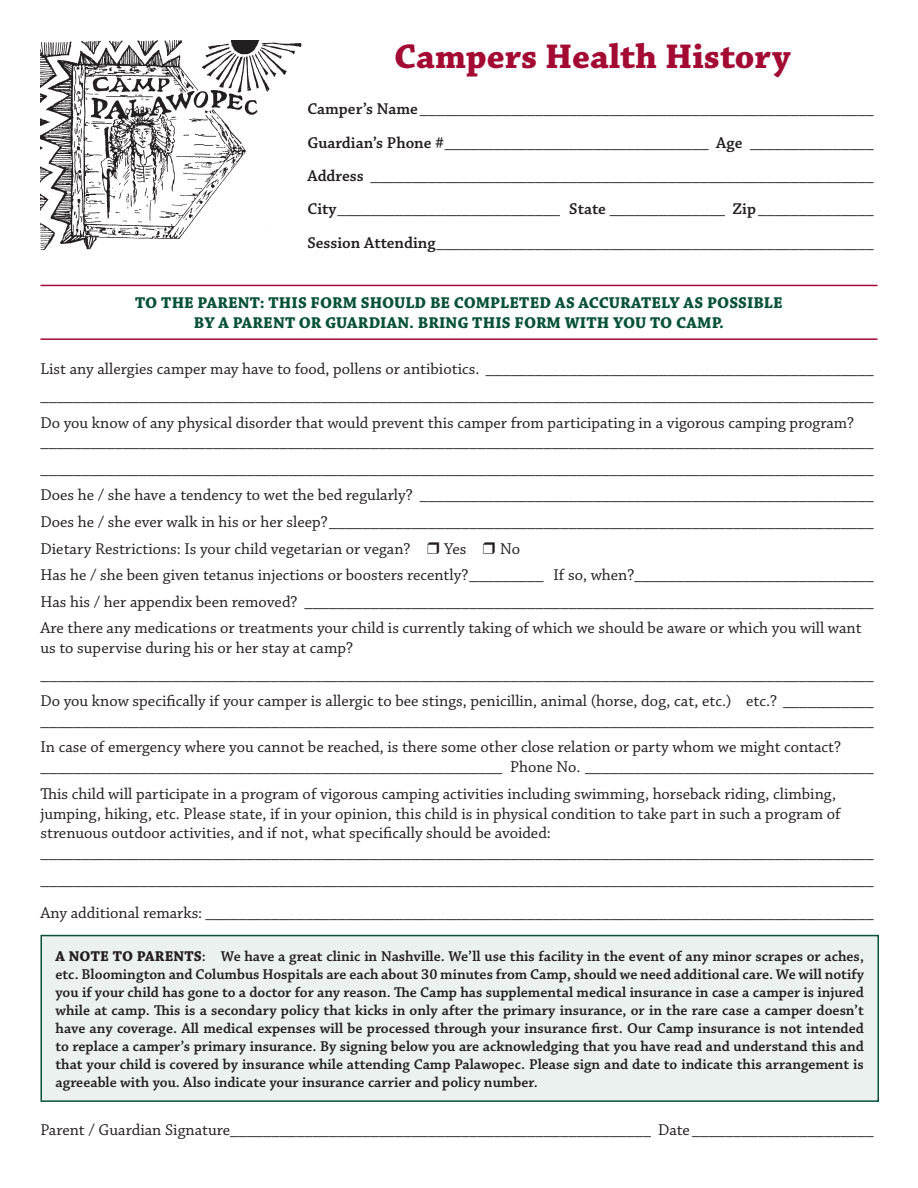
<style>
.page{position:relative;width:918px;height:1188px;background:#fff}
.page>*{position:absolute;margin:0;border:0;box-sizing:border-box;transform-origin:0 0}
.t1{font:700 36px "Chaparral Pro";color:#a30a34}
.t2{font:16.5px/19.8px "Chaparral Pro";color:#231f20}
.t3{font:600 16.5px "Chaparral Pro";color:#231f20}
.t4{font:700 16.5px/19.8px "Chaparral Pro";color:#075137;text-align:center}
.t5{font:600 15px/18px "Chaparral Pro";color:#231f20;text-align:justify}
.s1{font-weight:700}
</style>
<div class="page">
<hr style="left:40px;top:285px;width:838px;height:1px;background:#a30a34">
<hr style="left:40px;top:338px;width:838px;height:2px;background:#a30a34">
<div style="left:41px;top:936px;width:837px;height:165px;background:#ebf1ef"></div>
<div style="left:40px;top:935px;width:839px;height:167px;border:2px solid #075137"></div>
<img style="left:40px;top:40px;width:262px;height:209px">
<p class="t1" style="left:394px;top:35px;width:398px">Campers Health History</p>
<p class="t3" style="left:307px;top:100px;width:568px">Camper’s Name _______________________________________________________</p>
<p class="t3" style="left:307px;top:133px;width:568px">Guardian’s Phone #________________________________ Age _______________</p>
<p class="t3" style="left:307px;top:166px;width:568px">Address _____________________________________________________________</p>
<p class="t3" style="left:307px;top:200px;width:568px">City___________________________ State ______________ Zip ______________</p>
<p class="t3" style="left:307px;top:233px;width:568px">Session Attending_____________________________________________________</p>
<p class="t4" style="left:135px;top:293px;width:649px">TO THE PARENT: THIS FORM SHOULD BE COMPLETED AS ACCURATELY AS POSSIBLE<br>BY A PARENT OR GUARDIAN. BRING THIS FORM WITH YOU TO CAMP.</p>
<p class="t2" style="left:40px;top:360px;width:835px">List any allergies camper may have to food, pollens or antibiotics. _______________________________________________</p>
<p class="t2" style="left:40px;top:387px;width:835px">_____________________________________________________________________________________________________</p>
<p class="t2" style="left:40px;top:413px;width:815px">Do you know of any physical disorder that would prevent this camper from participating in a vigorous camping program?</p>
<p class="t2" style="left:40px;top:433px;width:835px">_____________________________________________________________________________________________________</p>
<p class="t2" style="left:40px;top:459px;width:835px">_____________________________________________________________________________________________________</p>
<p class="t2" style="left:40px;top:486px;width:835px">Does he / she have a tendency to wet the bed regularly? _______________________________________________________</p>
<p class="t2" style="left:40px;top:513px;width:835px">Does he / she ever walk in his or her sleep?__________________________________________________________________</p>
<p class="t2" style="left:40px;top:539px;width:481px">Dietary Restrictions: Is your child vegetarian or vegan? ❒ Yes ❒ No</p>
<p class="t2" style="left:40px;top:566px;width:835px">Has he / she been given tetanus injections or boosters recently?_________ If so, when?_____________________________</p>
<p class="t2" style="left:40px;top:592px;width:835px">Has his / her appendix been removed? _____________________________________________________________________</p>
<p class="t2" style="left:40px;top:619px;width:823px">Are there any medications or treatments your child is currently taking of which we should be aware or which you will want us to supervise during his or her stay at camp?</p>
<p class="t2" style="left:40px;top:665px;width:835px">_____________________________________________________________________________________________________</p>
<p class="t2" style="left:40px;top:692px;width:835px">Do you know specifically if your camper is allergic to bee stings, penicillin, animal (horse, dog, cat, etc.) etc.? ___________</p>
<p class="t2" style="left:40px;top:711px;width:835px">_____________________________________________________________________________________________________</p>
<p class="t2" style="left:40px;top:738px;width:802px">In case of emergency where you cannot be reached, is there some other close relation or party whom we might contact?</p>
<p class="t2" style="left:40px;top:758px;width:835px">________________________________________________________ Phone No. ___________________________________</p>
<p class="t2" style="left:40px;top:784px;width:802px">This child will participate in a program of vigorous camping activities including swimming, horseback riding, climbing, jumping, hiking, etc. Please state, if in your opinion, this child is in physical condition to take part in such a program of strenuous outdoor activities, and if not, what specifically should be avoided:</p>
<p class="t2" style="left:40px;top:844px;width:835px">_____________________________________________________________________________________________________</p>
<p class="t2" style="left:40px;top:870px;width:835px">_____________________________________________________________________________________________________</p>
<p class="t2" style="left:40px;top:904px;width:835px">Any additional remarks: _________________________________________________________________________________</p>
<p class="t5" style="left:56px;top:948px;width:810px"><span class="s1">A NOTE TO PARENTS</span>: We have a great clinic in Nashville. We’ll use this facility in the event of any minor scrapes or aches, etc. Bloomington and Columbus Hospitals are each about 30 minutes from Camp, should we need additional care. We will notify you if your child has gone to a doctor for any reason. The Camp has supplemental medical insurance in case a camper is injured while at camp. This is a secondary policy that kicks in only after the primary insurance, or in the rare case a camper doesn’t have any coverage. All medical expenses will be processed through your insurance first. Our Camp insurance is not intended to replace a camper’s primary insurance. By signing below you are acknowledging that you have read and understand this and that your child is covered by insurance while attending Camp Palawopec. Please sign and date to indicate this arrangement is agreeable with you. Also indicate your insurance carrier and policy number.</p>
<p class="t2" style="left:40px;top:1121px;width:835px">Parent / Guardian Signature___________________________________________________ Date ______________________</p>
</div>
